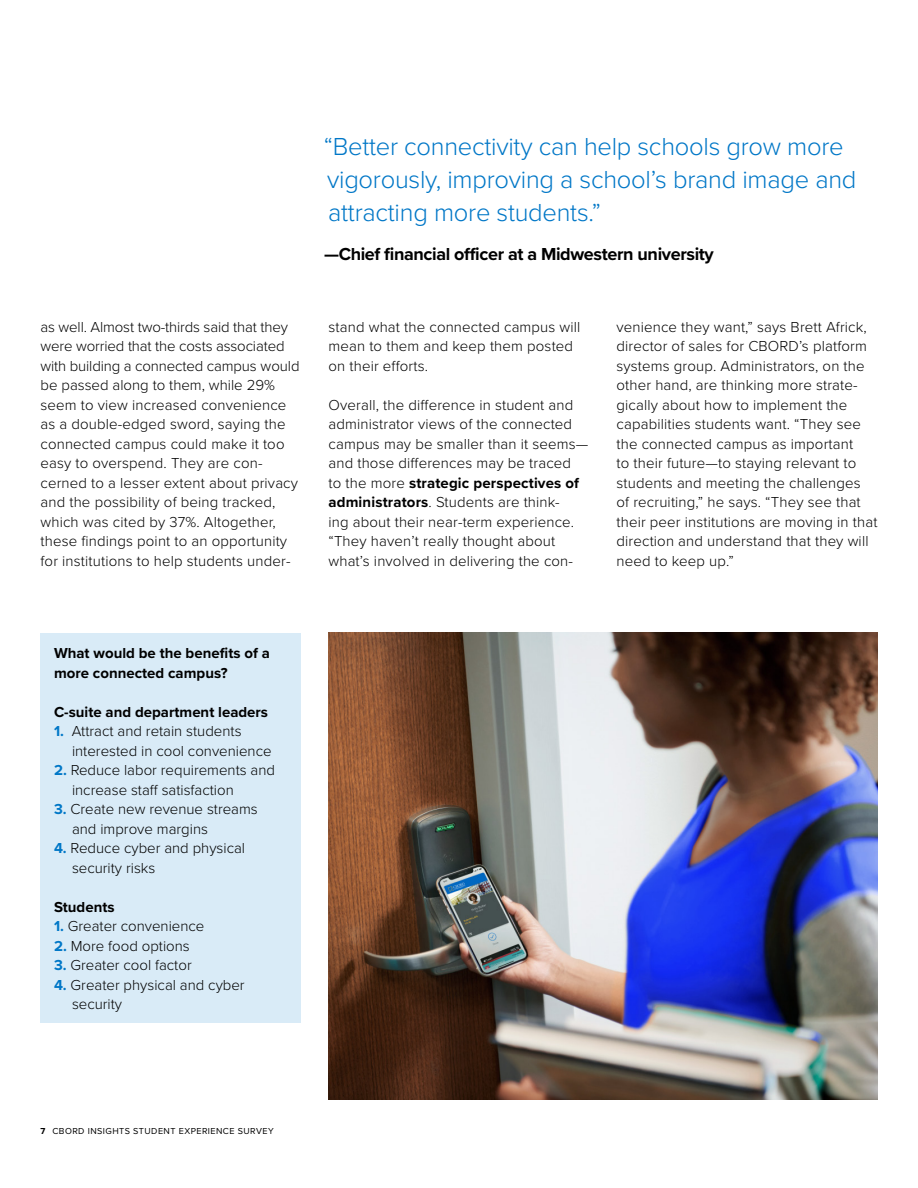
<style>
.page{position:relative;width:918px;height:1188px;background:#fff}
.page>*{position:absolute;margin:0;border:0;box-sizing:border-box;transform-origin:0 0}
.t1{font:300 25.5px/33px "Proxima Nova";letter-spacing:-.01em;color:#0077c7}
.t2{font:700 18px "Proxima Nova";letter-spacing:-.02em;color:#000}
.t3{font:300 15px/19.5px "Proxima Nova";letter-spacing:.01em;color:#000}
.t4{font:700 15px/19.5px "Proxima Nova";color:#000}
.t5{font:9px "Proxima Nova";letter-spacing:.05em;color:#000}
.s1{font-weight:700}
.s2{font-weight:700;color:#0077c7}
</style>
<div class="page">
<div style="left:40px;top:633px;width:262px;height:390px;background:#d9ebf7"></div>
<img style="left:328px;top:633px;width:550px;height:466px">
<h1 class="t1" style="left:324px;top:129px;width:534px">“Better connectivity can help schools grow more vigorously, improving a school’s brand image and attracting more students.”</h1>
<p class="t2" style="left:324px;top:241px;width:391px">—Chief financial officer at a Midwestern university</p>
<p class="t3" style="left:40px;top:316px;width:261px">as well. Almost two-thirds said that they were worried that the costs associated with building a connected campus would be passed along to them, while 29% seem to view increased convenience as a double-edged sword, saying the connected campus could make it too easy to overspend. They are con&shy;cerned to a lesser extent about privacy and the possibility of being tracked, which was cited by 37%. Altogether, these findings point to an opportunity for institutions to help students under-</p>
<p class="t3" style="left:328px;top:316px;width:254px">stand what the connected campus will mean to them and keep them posted on their efforts.</p>
<p class="t3" style="left:328px;top:394px;width:261px">Overall, the difference in student and administrator views of the connected campus may be smaller than it seems— and those differences may be traced<br>to the more <span class="s1">strategic perspectives of administrators</span>. Students are think-<br>ing about their near-term experience. “They haven’t really thought about what’s involved in delivering the con-</p>
<p class="t3" style="left:616px;top:316px;width:263px">venience they want,” says Brett Africk, director of sales for CBORD’s platform systems group. Administrators, on the other hand, are thinking more strate&shy;gically about how to implement the capabilities students want. “They see the connected campus as important<br>to their future—to staying relevant to students and meeting the challenges<br>of recruiting,” he says. “They see that their peer institutions are moving in that direction and understand that they will need to keep up.”</p>
<p class="t4" style="left:54px;top:643px;width:217px">What would be the benefits of a more connected campus?</p>
<p class="t4" style="left:54px;top:702px;width:216px">C-suite and department leaders</p>
<p class="t3" style="left:72px;top:721px;width:201px;text-indent:-18px"><span class="s2">1.</span> Attract and retain students interested in cool convenience</p>
<p class="t3" style="left:72px;top:760px;width:205px;text-indent:-18px"><span class="s2">2.</span> Reduce labor requirements and increase staff satisfaction</p>
<p class="t3" style="left:72px;top:799px;width:187px;text-indent:-18px"><span class="s2">3.</span> Create new revenue streams and improve margins</p>
<p class="t3" style="left:72px;top:838px;width:175px;text-indent:-18px"><span class="s2">4.</span> Reduce cyber and physical security risks</p>
<p class="t4" style="left:54px;top:897px;width:62px">Students</p>
<p class="t3" style="left:54px;top:916px;width:152px"><span class="s2">1.</span> Greater convenience</p>
<p class="t3" style="left:54px;top:935px;width:137px"><span class="s2">2.</span> More food options</p>
<p class="t3" style="left:54px;top:955px;width:139px"><span class="s2">3.</span> Greater cool factor</p>
<p class="t3" style="left:72px;top:974px;width:174px;text-indent:-18px"><span class="s2">4.</span> Greater physical and cyber security</p>
<p class="t5" style="left:40px;top:1124px;width:235px"><span class="s1">7</span> CBORD INSIGHTS STUDENT EXPERIENCE SURVEY</p>
</div>
